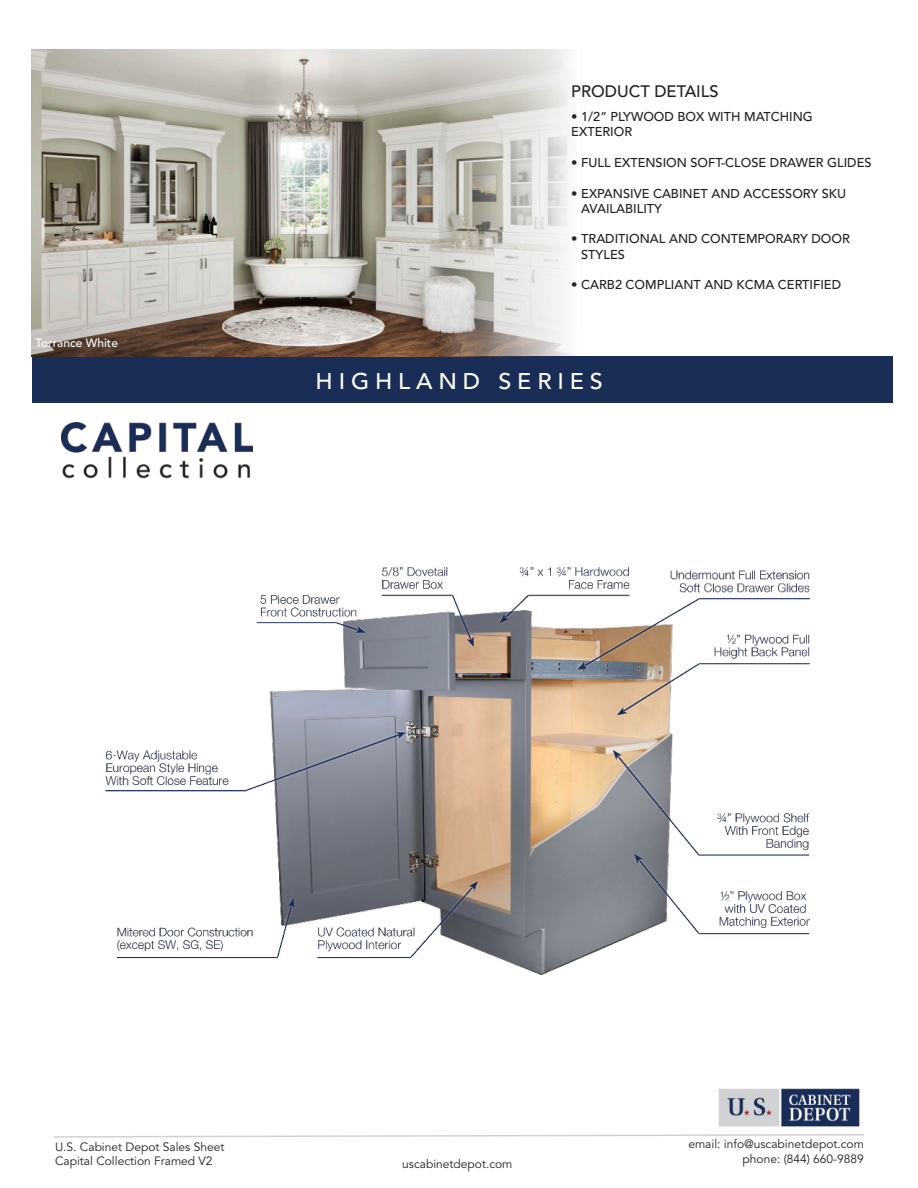
<style>
.page{position:relative;width:918px;height:1188px;background:#fff}
.page>*{position:absolute;margin:0;border:0;box-sizing:border-box;transform-origin:0 0}
.t1{font:500 22.5px "Avenir LT Std";letter-spacing:.25em;color:#fff;scale:1.04 1}
.t2{font:500 16.5px "Avenir LT Std";color:#231f20}
.t3{font:500 12.75px/15.3px "Avenir LT Std";color:#231f20}
.t4{font:12px/14.4px "Avenir LT Std";color:#231f20}
.t5{font:500 12px "Avenir LT Std";color:#fff}
</style>
<div class="page">
<div style="left:32px;top:357px;width:860px;height:46px;background:#1a2d57"></div>
<img style="left:31px;top:50px;width:542px;height:306px">
<img style="left:62px;top:422px;width:191px;height:57px">
<svg style="left:54px;top:1134px;width:810px;height:4px"></svg>
<img style="left:105px;top:567px;width:705px;height:408px">
<img style="left:718px;top:1089px;width:142px;height:38px">
<p class="t5" style="left:36px;top:337px;width:84px">Torrance White</p>
<p class="t2" style="left:571px;top:84px;width:149px">PRODUCT DETAILS</p>
<p class="t3" style="left:571px;top:109px;width:243px">• 1/2” PLYWOOD BOX WITH MATCHING<br>EXTERIOR</p>
<p class="t3" style="left:571px;top:155px;width:302px">• FULL EXTENSION SOFT-CLOSE DRAWER GLIDES</p>
<p class="t3" style="left:581px;top:186px;width:266px;text-indent:-10px">• EXPANSIVE CABINET AND ACCESSORY SKU<br>AVAILABILITY</p>
<p class="t3" style="left:581px;top:232px;width:270px;text-indent:-10px">• TRADITIONAL AND CONTEMPORARY DOOR<br>STYLES</p>
<p class="t3" style="left:571px;top:278px;width:271px">• CARB2 COMPLIANT AND KCMA CERTIFIED</p>
<h1 class="t1" style="left:316px;top:372px;width:278px">HIGHLAND SERIES</h1>
<p class="t4" style="left:55px;top:1141px;width:171px">U.S. Cabinet Depot Sales Sheet<br>Capital Collection Framed V2</p>
<p class="t4" style="left:688px;top:1138px;width:177px;text-align:right">email: info@uscabinetdepot.com phone: (844) 660-9889</p>
<p class="t4" style="left:402px;top:1158px;width:112px">uscabinetdepot.com</p>
</div>
